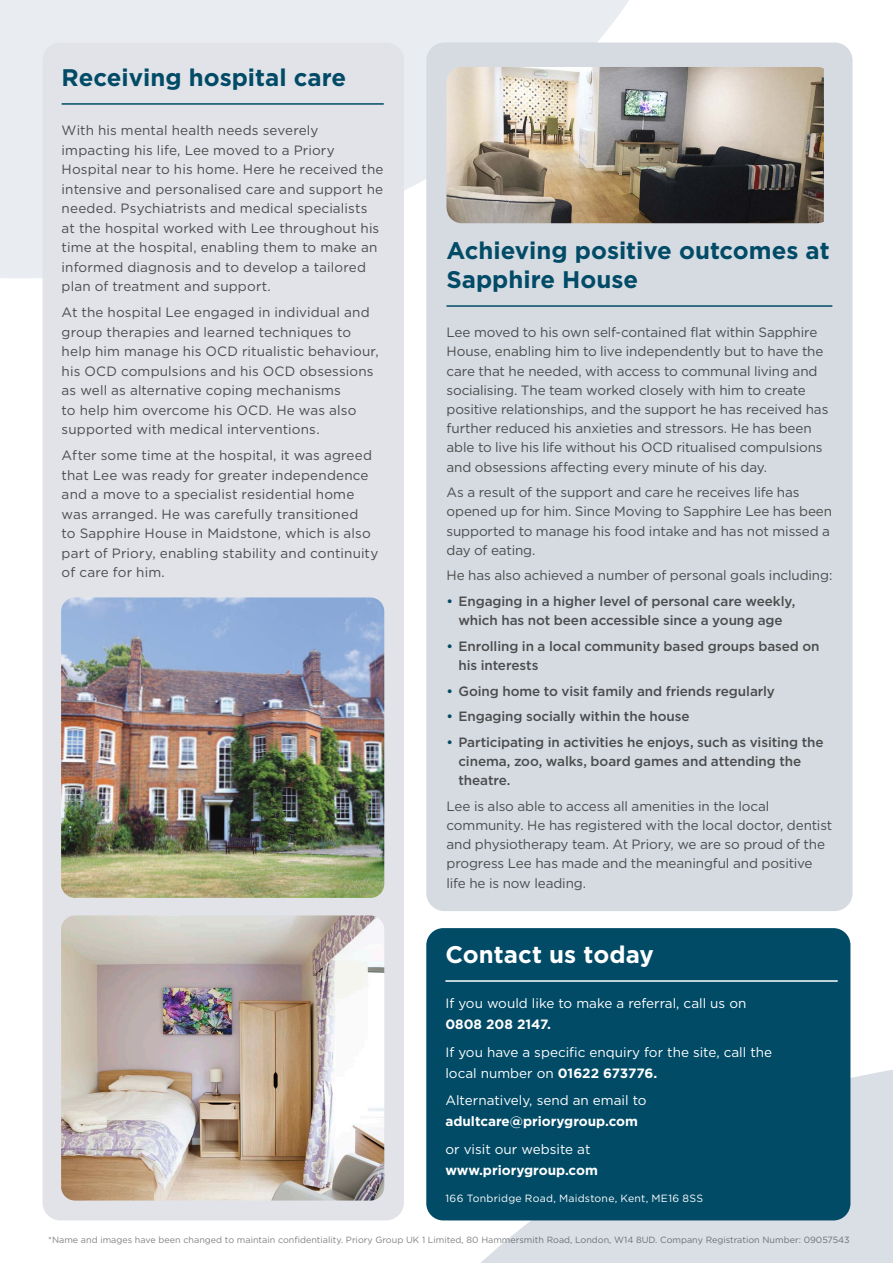
<style>
.page{position:relative;width:893px;height:1263px;background:#fff}
.page>*{position:absolute;margin:0;border:0;box-sizing:border-box;transform-origin:0 0}
.t1{font:700 24px/28.8px "Gotham";color:#014b67}
.t2{font:700 24px "Gotham";color:#fff}
.t3{font:13.5px/19.5px "Gotham";color:#4b4c4d}
.t4{font:500 13.5px/19.2px "Gotham";letter-spacing:-.01em;color:#4b4c4d}
.t5{font:13.5px/21px "Gotham";color:#fff}
.t6{font:10.5px "Gotham";letter-spacing:.025em;color:#fff}
.t7{font:9px "Gotham";color:#808285}
.s1{color:#014b67}
.s2{font-weight:700}
</style>
<div class="page">
<svg style="left:309px;top:1037px;width:584px;height:226px;fill:#dadee5"></svg>
<svg style="left:0;top:0;width:710px;height:295px;fill:#e9ecf0"></svg>
<div style="left:43px;top:43px;width:361px;height:1177px;background:#e1e3e8;border-radius:18px"></div>
<div style="left:426px;top:43px;width:427px;height:868px;background:#d6dbe2;border-radius:18px"></div>
<hr style="left:62px;top:103px;width:322px;height:2px;background:#014b67">
<hr style="left:446px;top:305px;width:386px;height:2px;background:#014b67">
<img style="left:446px;top:67px;width:378px;height:156px">
<img style="left:61px;top:915px;width:323px;height:285px">
<img style="left:61px;top:597px;width:323px;height:301px">
<div style="left:426px;top:928px;width:424px;height:292px;background:#014b67;border-radius:17px"></div>
<hr style="left:445px;top:980px;width:393px;height:2px;background:#fff">
<p class="t1" style="left:62px;top:63px;width:286px">Receiving hospital care</p>
<p class="t3" style="left:62px;top:121px;width:323px">With his mental health needs severely impacting his life, Lee moved to a Priory Hospital near to his home. Here he received the intensive and personalised care and support he needed. Psychiatrists and medical specialists at the hospital worked with Lee throughout his time at the hospital, enabling them to make an informed diagnosis and to develop a tailored plan of treatment and support.</p>
<p class="t3" style="left:62px;top:302px;width:319px">At the hospital Lee engaged in individual and group therapies and learned techniques to help him manage his OCD ritualistic behaviour, his OCD compulsions and his OCD obsessions as well as alternative coping mechanisms<br>to help him overcome his OCD. He was also supported with medical interventions.</p>
<p class="t3" style="left:62px;top:445px;width:318px">After some time at the hospital, it was agreed that Lee was ready for greater independence and a move to a specialist residential home was arranged. He was carefully transitioned<br>to Sapphire House in Maidstone, which is also part of Priory, enabling stability and continuity of care for him.</p>
<p class="t1" style="left:446px;top:236px;width:385px">Achieving positive outcomes at<br>Sapphire House</p>
<p class="t3" style="left:446px;top:323px;width:383px">Lee moved to his own self-contained flat within Sapphire House, enabling him to live independently but to have the care that he needed, with access to communal living and socialising. The team worked closely with him to create positive relationships, and the support he has received has further reduced his anxieties and stressors. He has been able to live his life without his OCD ritualised compulsions and obsessions affecting every minute of his day.</p>
<p class="t3" style="left:446px;top:483px;width:387px">As a result of the support and care he receives life has opened up for him. Since Moving to Sapphire Lee has been supported to manage his food intake and has not missed a day of eating.</p>
<p class="t3" style="left:446px;top:566px;width:387px">He has also achieved a number of personal goals including:</p>
<p class="t4" style="left:446px;top:591px;width:350px;text-align:center"><span class="s1">•</span> Engaging in a higher level of personal care weekly, which has not been accessible since a young age</p>
<p class="t4" style="left:458px;top:636px;width:363px;text-indent:-12px"><span class="s1">•</span> Enrolling in a local community based groups based on his interests</p>
<p class="t4" style="left:446px;top:681px;width:330px"><span class="s1">•</span> Going home to visit family and friends regularly</p>
<p class="t4" style="left:446px;top:707px;width:245px"><span class="s1">•</span> Engaging socially within the house</p>
<p class="t4" style="left:458px;top:732px;width:367px;text-indent:-12px"><span class="s1">•</span> Participating in activities he enjoys, such as visiting the cinema, zoo, walks, board games and attending the theatre.</p>
<p class="t3" style="left:446px;top:796px;width:387px">Lee is also able to access all amenities in the local community. He has registered with the local doctor, dentist and physiotherapy team. At Priory, we are so proud of the progress Lee has made and the meaningful and positive life he is now leading.</p>
<p class="t2" style="left:445px;top:939px;width:210px">Contact us today</p>
<p class="t5" style="left:445px;top:993px;width:302px">If you would like to make a referral, call us on<br><span class="s2">0808 208 2147.</span></p>
<p class="t5" style="left:445px;top:1041px;width:328px">If you have a specific enquiry for the site, call the local number on <span class="s2">01622 673776.</span></p>
<p class="t5" style="left:445px;top:1089px;width:203px">Alternatively, send an email to <span class="s2">adultcare@priorygroup.com</span></p>
<p class="t5" style="left:445px;top:1138px;width:154px">or visit our website at <span class="s2">www.priorygroup.com</span></p>
<p class="t6" style="left:445px;top:1191px;width:259px">166 Tonbridge Road, Maidstone, Kent, ME16 8SS</p>
<p class="t7" style="left:48px;top:1234px;width:803px">*Name and images have been changed to maintain confidentiality. Priory Group UK 1 Limited, 80 Hammersmith Road, London, W14 8UD. Company Registration Number: 09057543</p>
</div>
